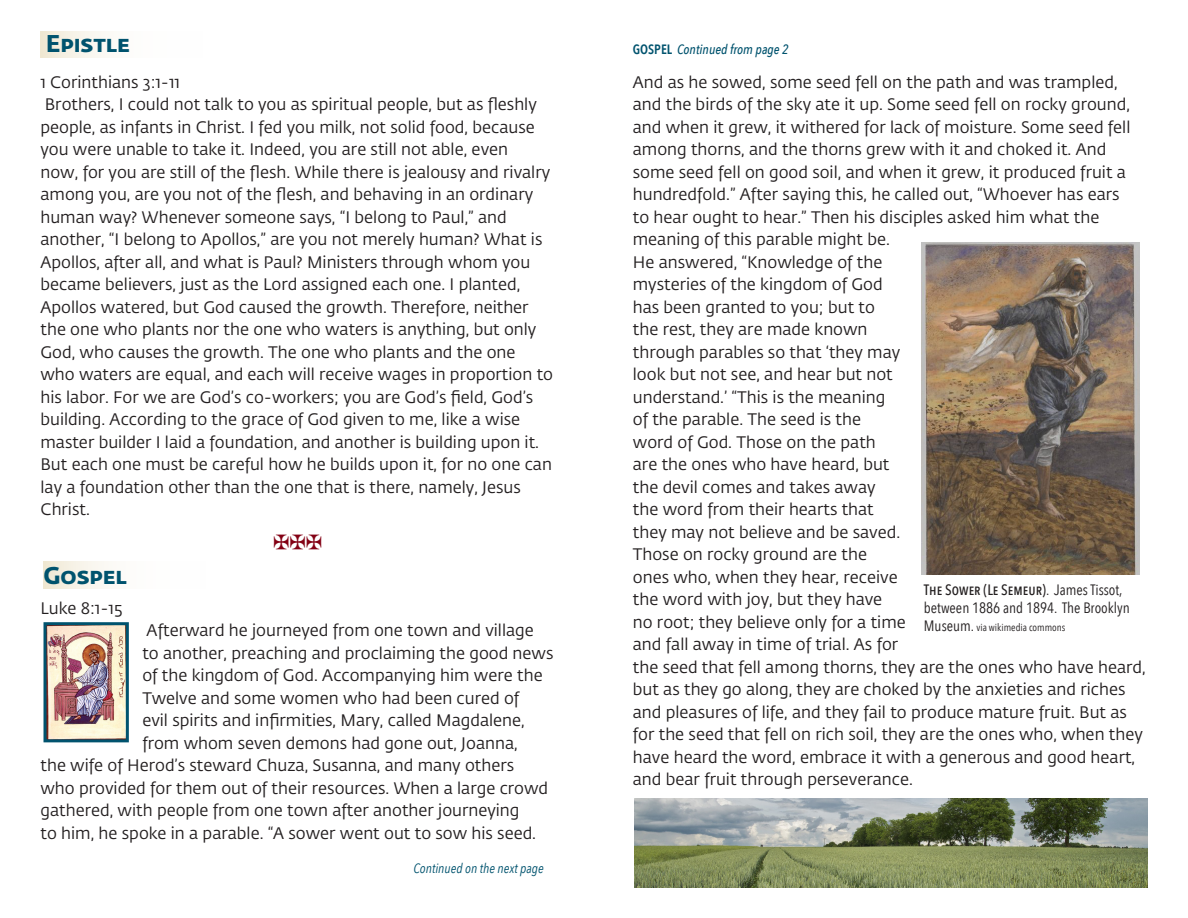
<style>
.page{position:relative;width:1188px;height:918px;background:#fff}
.page>*{position:absolute;margin:0;border:0;box-sizing:border-box;transform-origin:0 0}
.t1{font:28.5px "Zapf Dingbats ITC";color:#830114}
.t2{font:700 24px "Fedra Sans Std";color:#00536e}
.t3{font:16.5px/22.5px "Fedra Sans Std";color:#231f20}
.t4{font:15px/18px "Avenir Next Condensed";color:#231f20}
.t5{font:italic 500 13.5px "Avenir Next Condensed";color:#00536e}
.t6{font:italic 13.5px "Avenir Next Condensed";color:#00536e}
.t7{font:10.5px "Avenir Next Condensed";color:#231f20}
.s1{font-weight:600;font-style:normal}
.s2{font-weight:500}
.s3{font-size:15px}
</style>
<div class="page">
<div style="left:44px;top:561px;width:207px;height:28px;background:linear-gradient(to right,#f5f0e4,#fff)"></div>
<div style="left:40px;top:31px;width:208px;height:27px;background:linear-gradient(to right,#f5f0e3,#fff)"></div>
<img style="left:48px;top:626px;width:77px;height:112px">
<div style="left:44px;top:622px;width:85px;height:120px;border:3px solid #00536e"></div>
<img style="left:921px;top:243px;width:218px;height:331px">
<img style="left:634px;top:798px;width:513px;height:89px">
<p class="t2" style="left:46px;top:28px;width:86px">Epistle</p>
<p class="t3" style="left:40px;top:71px;width:141px">1 Corinthians 3:1-11</p>
<p class="t3" style="left:40px;top:94px;width:514px">Brothers, I could not talk to you as spiritual people, but as fleshly people, as infants in Christ. I fed you milk, not solid food, because you were unable to take it. Indeed, you are still not able, even<br>now, for you are still of the flesh. While there is jealousy and rivalry among you, are you not of the flesh, and behaving in an ordinary human way? Whenever someone says, “I belong to Paul,” and another, “I belong to Apollos,” are you not merely human? What is Apollos, after all, and what is Paul? Ministers through whom you became believers, just as the Lord assigned each one. I planted, Apollos watered, but God caused the growth. Therefore, neither the one who plants nor the one who waters is anything, but only God, who causes the growth. The one who plants and the one who waters are equal, and each will receive wages in proportion to his labor. For we are God’s co-workers; you are God’s field, God’s building. According to the grace of God given to me, like a wise master builder I laid a foundation, and another is building upon it.<br>But each one must be careful how he builds upon it, for no one can lay a foundation other than the one that is there, namely, Jesus Christ.</p>
<p class="t2" style="left:44px;top:560px;width:85px">Gospel</p>
<p class="t3" style="left:40px;top:597px;width:84px">Luke 8:1-15</p>
<p class="t1" style="left:273px;top:529px;width:51px">✠✠✠</p>
<p class="t3" style="left:147px;top:619px;width:389px">Afterward he journeyed from one town and village</p>
<p class="t3" style="left:142px;top:642px;width:413px">to another, preaching and proclaiming the good news</p>
<p class="t3" style="left:142px;top:664px;width:402px">of the kingdom of God. Accompanying him were the</p>
<p class="t3" style="left:142px;top:687px;width:378px">Twelve and some women who had been cured of</p>
<p class="t3" style="left:142px;top:709px;width:384px">evil spirits and infirmities, Mary, called Magdalene,</p>
<p class="t3" style="left:142px;top:732px;width:377px">from whom seven demons had gone out, Joanna,</p>
<p class="t3" style="left:40px;top:754px;width:475px">the wife of Herod’s steward Chuza, Susanna, and many others</p>
<p class="t3" style="left:40px;top:777px;width:509px">who provided for them out of their resources. When a large crowd</p>
<p class="t3" style="left:40px;top:799px;width:480px">gathered, with people from one town after another journeying</p>
<p class="t3" style="left:40px;top:822px;width:497px">to him, he spoke in a parable. “A sower went out to sow his seed.</p>
<p class="t6" style="left:414px;top:860px;width:132px">Continued on the next page</p>
<p class="t5" style="left:633px;top:41px;width:157px"><span class="s1">GOSPEL</span> Continued from page 2</p>
<p class="t3" style="left:633px;top:71px;width:514px">And as he sowed, some seed fell on the path and was trampled, and the birds of the sky ate it up. Some seed fell on rocky ground, and when it grew, it withered for lack of moisture. Some seed fell among thorns, and the thorns grew with it and choked it. And some seed fell on good soil, and when it grew, it produced fruit a hundredfold.” After saying this, he called out, “Whoever has ears<br>to hear ought to hear.” Then his disciples asked him what the meaning of this parable might be.<br>He answered, “Knowledge of the<br>mysteries of the kingdom of God<br>has been granted to you; but to<br>the rest, they are made known<br>through parables so that ‘they may<br>look but not see, and hear but not<br>understand.’ “This is the meaning<br>of the parable. The seed is the<br>word of God. Those on the path<br>are the ones who have heard, but<br>the devil comes and takes away<br>the word from their hearts that<br>they may not believe and be saved.<br>Those on rocky ground are the<br>ones who, when they hear, receive<br>the word with joy, but they have<br>no root; they believe only for a time<br>and fall away in time of trial. As for<br>the seed that fell among thorns, they are the ones who have heard, but as they go along, they are choked by the anxieties and riches and pleasures of life, and they fail to produce mature fruit. But as for the seed that fell on rich soil, they are the ones who, when they have heard the word, embrace it with a generous and good heart, and bear fruit through perseverance.</p>
<p class="t4" style="left:924px;top:580px;width:207px"><span class="s2">The Sower (Le Semeur)</span>. James Tissot, between 1886 and 1894. The Brooklyn</p>
<p class="t7" style="left:924px;top:618px;width:143px"><span class="s3">Museum.</span> via wikimedia commons</p>
</div>
